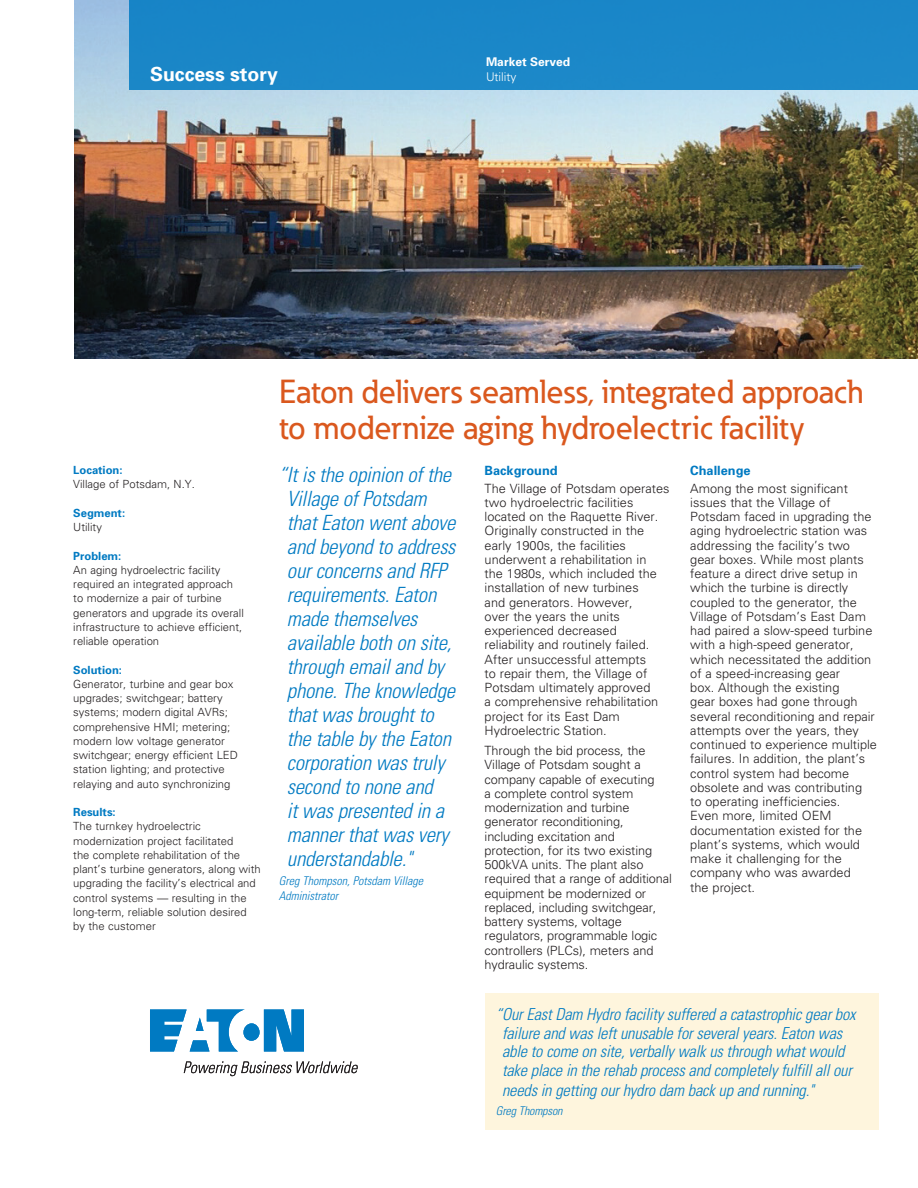
<style>
.page{position:relative;width:918px;height:1188px;background:#fff}
.page>*{position:absolute;margin:0;border:0;box-sizing:border-box;transform-origin:0 0}
._01_Headline___ADJ_C{font:500 33px/36px "Eaton";color:#da581e}
._01_Overview__11_pt{font:italic 300 condensed 21px/24px "Univers";letter-spacing:-.01em;color:#007ac2}
.Product_line{font:700 19.5px "Univers";color:#fff}
._01_Overview__11_pt-2{font:italic 300 condensed 16.5px/18.9px "Univers";letter-spacing:-.01em;color:#007ac2}
._01_Overview__11_pt-3{font:300 12.75px/14.2px "Univers";color:#231f20}
.Pull_quote_attribute{font:700 12.75px "Univers";color:#007ac2}
.Pull_quote_attribute-2{font:italic 300 condensed 12px/15px "Univers";color:#007ac2}
.Markets_Served{font:700 12px "Univers";color:#fff}
._01_Overview__11_pt-4{font:italic 300 condensed 12px "Univers";letter-spacing:-.01em;color:#007ac2}
.Markets_Served_subhe{font:300 12px "Univers";color:#fff}
._01_Overview__11_pt-5{font:300 11.25px/14.2px "Univers";color:#231f20}
._01_Overview__11_pt-6{font:700 11.25px/14.2px "Univers";color:#007ac2}
.s1{font-weight:700;color:#007ac2}
.s2{font-weight:300;color:#231f20}
</style>
<div class="page">
<img style="left:74px;top:0;width:844px;height:359px">
<div style="left:129px;top:0;width:789px;height:90px;background:#1a87c8"></div>
<svg style="left:150px;top:1010px;width:154px;height:42px"></svg>
<svg style="left:184px;top:1061px;width:174px;height:15px"></svg>
<div style="left:485px;top:993px;width:393px;height:137px;background:#fef5dd"></div>
<p class="Product_line" style="left:150px;top:62px;width:129px">Success story</p>
<p class="Markets_Served" style="left:486px;top:55px;width:86px">Market Served</p>
<p class="Markets_Served_subhe" style="left:486px;top:70px;width:32px">Utility</p>
<p class="_01_Overview__11_pt-5" style="left:73px;top:463px;width:123px"><span class="s1">Location:<br></span>Village of Potsdam, N.Y.</p>
<p class="_01_Overview__11_pt-6" style="left:73px;top:506px;width:53px">Segment:<br><span class="s2">Utility</span></p>
<p class="_01_Overview__11_pt-5" style="left:73px;top:549px;width:172px"><span class="s1">Problem:<br></span>An aging hydroelectric facility required an integrated approach to modernize a pair of turbine generators and upgrade its overall infrastructure to achieve efficient, reliable operation</p>
<p class="_01_Overview__11_pt-5" style="left:73px;top:663px;width:166px"><span class="s1">Solution:<br></span>Generator, turbine and gear box upgrades; switchgear; battery systems; modern digital AVRs; comprehensive HMI; metering; modern low voltage generator switchgear; energy efficient LED station lighting; and protective relaying and auto synchronizing</p>
<p class="_01_Overview__11_pt-5" style="left:73px;top:805px;width:189px"><span class="s1">Results:<br></span>The turnkey hydroelectric modernization project facilitated<br>the complete rehabilitation of the plant’s turbine generators, along with upgrading the facility’s electrical and control systems — resulting in the long-term, reliable solution desired by the customer</p>
<p class="_01_Headline___ADJ_C" style="left:279px;top:374px;width:586px">Eaton delivers seamless, integrated approach to modernize aging hydroelectric facility</p>
<p class="_01_Overview__11_pt" style="left:287px;top:462px;width:170px;text-indent:-8px">“It is the opinion of the<br>Village of Potsdam that Eaton went above and beyond to address our concerns and RFP requirements. Eaton made themselves available both on site, through email and by phone. The knowledge that was brought to the table by the Eaton corporation was truly second to none and<br>it was presented in a manner that was very understandable."</p>
<p class="Pull_quote_attribute-2" style="left:279px;top:874px;width:146px">Greg Thompson, Potsdam Village<br>Administrator</p>
<p class="Pull_quote_attribute" style="left:485px;top:463px;width:74px">Background</p>
<p class="_01_Overview__11_pt-3" style="left:485px;top:481px;width:186px">The Village of Potsdam operates two hydroelectric facilities located on the Raquette River.<br>Originally constructed in the early 1900s, the facilities underwent a rehabilitation in<br>the 1980s, which included the installation of new turbines<br>and generators. However,<br>over the years the units experienced decreased<br>reliability and routinely failed.<br>After unsuccessful attempts<br>to repair them, the Village of<br>Potsdam ultimately approved<br>a comprehensive rehabilitation project for its East Dam<br>Hydroelectric Station.</p>
<p class="_01_Overview__11_pt-3" style="left:485px;top:743px;width:189px">Through the bid process, the<br>Village of Potsdam sought a company capable of executing<br>a complete control system modernization and turbine generator reconditioning, including excitation and protection, for its two existing<br>500kVA units. The plant also required that a range of additional equipment be modernized or replaced, including switchgear, battery systems, voltage regulators, programmable logic controllers (PLCs), meters and hydraulic systems.</p>
<p class="Pull_quote_attribute" style="left:690px;top:463px;width:62px">Challenge</p>
<p class="_01_Overview__11_pt-3" style="left:690px;top:481px;width:188px">Among the most significant issues that the Village of<br>Potsdam faced in upgrading the aging hydroelectric station was addressing the facility’s two gear boxes. While most plants feature a direct drive setup in which the turbine is directly coupled to the generator, the<br>Village of Potsdam’s East Dam had paired a slow-speed turbine with a high-speed generator, which necessitated the addition of a speed-increasing gear<br>box. Although the existing<br>gear boxes had gone through several reconditioning and repair attempts over the years, they continued to experience multiple failures. In addition, the plant’s control system had become obsolete and was contributing<br>to operating inefficiencies.<br>Even more, limited OEM documentation existed for the plant’s systems, which would make it challenging for the company who was awarded<br>the project.</p>
<p class="_01_Overview__11_pt-2" style="left:502px;top:1005px;width:355px;text-indent:-6px">“Our East Dam Hydro facility suffered a catastrophic gear box failure and was left unusable for several years. Eaton was able to come on site, verbally walk us through what would take place in the rehab process and completely fulfill all our needs in getting our hydro dam back up and running."</p>
<p class="_01_Overview__11_pt-4" style="left:496px;top:1104px;width:68px">Greg Thompson</p>
</div>
